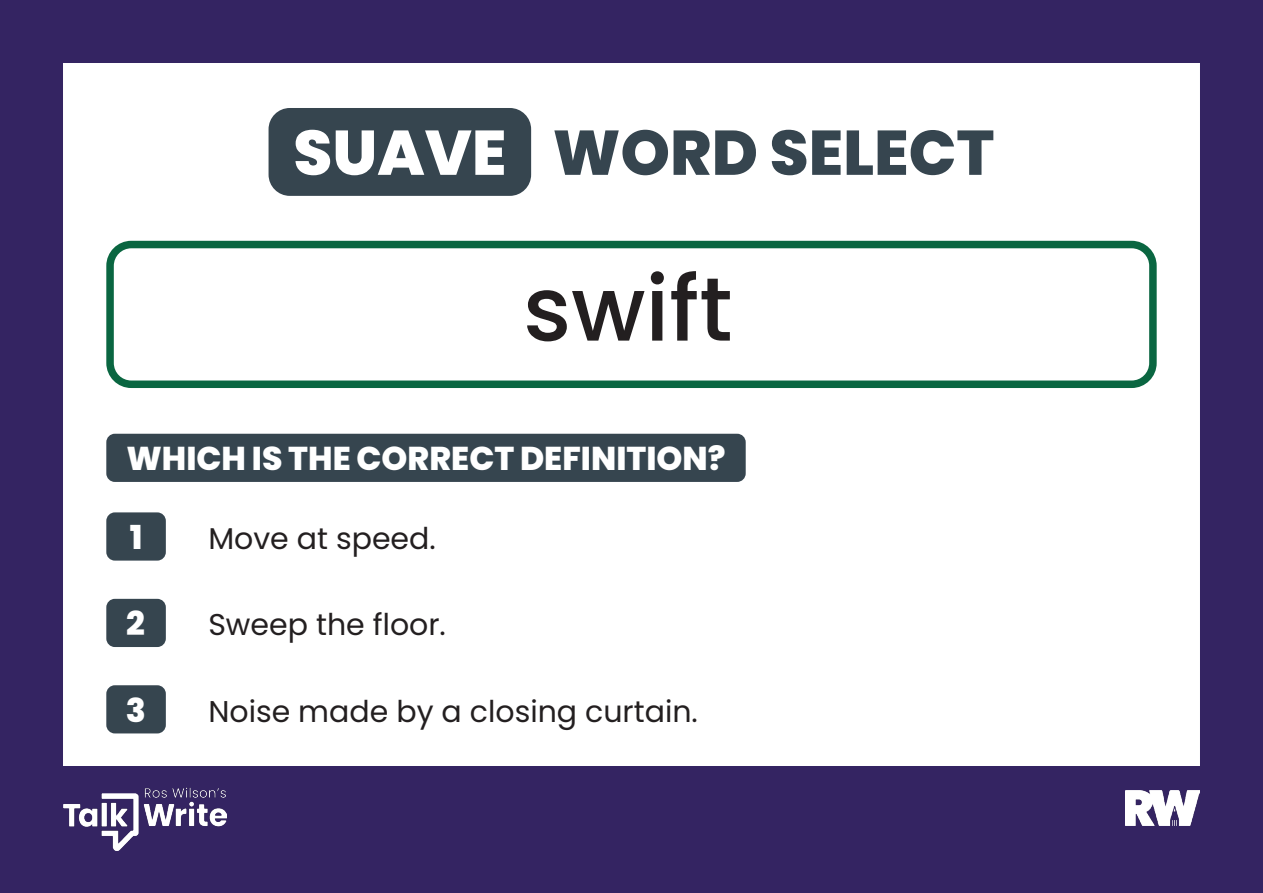
<style>
.page{position:relative;width:1263px;height:893px;background:#fff}
.page>*{position:absolute;margin:0;border:0;box-sizing:border-box;transform-origin:0 0}
.t1{font:500 90px "Poppins";color:#231f20}
.t2{font:800 63px "Poppins";color:#36454f}
.t3{font:800 33px "Poppins";color:#fff}
.t4{font:30px "Poppins";color:#231f20}
.s1{color:#fff}
</style>
<div class="page">
<div style="left:0;top:0;width:1263px;height:893px;border:63px solid #342462"></div>
<div style="left:269px;top:108px;width:262px;height:88px;background:#36454f;border-radius:21px"></div>
<div style="left:0;top:766px;width:1263px;height:127px;background:#342462"></div>
<img style="left:1125px;top:790px;width:74px;height:36px">
<div style="left:106px;top:241px;width:1051px;height:147px;border:8px solid #0a6641;border-radius:21px"></div>
<div style="left:106px;top:434px;width:640px;height:48px;background:#36454f;border-radius:9px"></div>
<div style="left:106px;top:512px;width:60px;height:49px;background:#36454f;border-radius:9px"></div>
<img style="left:64px;top:787px;width:163px;height:64px">
<div style="left:106px;top:599px;width:60px;height:48px;background:#36454f;border-radius:9px"></div>
<div style="left:106px;top:685px;width:60px;height:48px;background:#36454f;border-radius:9px"></div>
<h2 class="t2" style="left:293px;top:116px;width:703px"><span class="s1">SUAVE</span> WORD SELECT</h2>
<p class="t1" style="left:523px;top:257px;width:211px">swift</p>
<p class="t3" style="left:126px;top:439px;width:601px">WHICH IS THE CORRECT DEFINITION?</p>
<p class="t3" style="left:130px;top:518px;width:14px">1</p>
<p class="t3" style="left:126px;top:605px;width:20px">2</p>
<p class="t4" style="left:208px;top:521px;width:229px">Move at speed.</p>
<p class="t4" style="left:208px;top:607px;width:239px">Sweep the floor.</p>
<p class="t3" style="left:126px;top:691px;width:22px">3</p>
<p class="t4" style="left:208px;top:694px;width:491px">Noise made by a closing curtain.</p>
</div>
